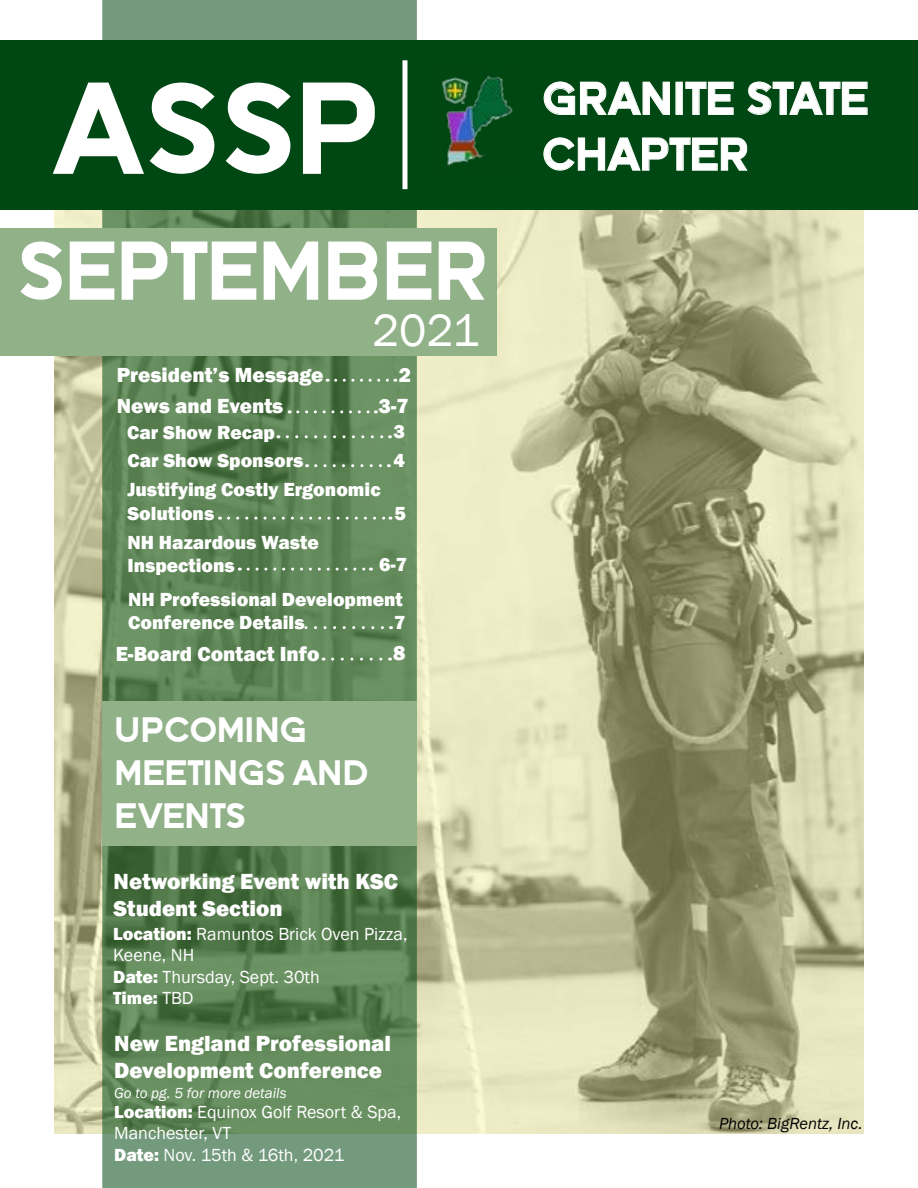
<style>
.page{position:relative;width:918px;height:1188px;background:#fff}
.page>*{position:absolute;margin:0;border:0;box-sizing:border-box;transform-origin:0 0}
.t1{font:131.55px "Dance";color:#fff}
.t2{font:83.85px "Dance";letter-spacing:-.05em;color:#fff}
.t3{font:46.5px "Dance";letter-spacing:-.035em;color:#fff}
.t4{font:46.5px "Franklin Gothic";color:#fff}
.t5{font:36px/43.2px "Dance";letter-spacing:-.03em;color:#fff}
.t6{font:800 22.5px/27px "Franklin Gothic";color:#fff}
.t7{font:800 21px "Franklin Gothic";color:#fff}
.t8{font:800 19.5px/23.4px "Franklin Gothic";color:#fff}
.t9{font:18px/21.6px "Franklin Gothic";color:#fff}
.t10{font:italic 16.5px "Franklin Gothic";color:#000}
.t11{font:italic 15px "Franklin Gothic";color:#fff}
.s1{font-weight:800}
</style>
<div class="page">
<img style="left:54px;top:209px;width:810px;height:925px">
<svg style="left:102px;top:0;width:315px;height:1188px;background:#5f8659"></svg>
<div style="left:1px;top:228px;width:496px;height:127px;background:#91b189"></div>
<svg style="left:336px;top:379px;width:60px;height:3px"></svg>
<svg style="left:298px;top:410px;width:78px;height:3px"></svg>
<svg style="left:287px;top:435px;width:103px;height:3px"></svg>
<svg style="left:248px;top:568px;width:123px;height:3px"></svg>
<svg style="left:306px;top:626px;width:86px;height:3px"></svg>
<svg style="left:333px;top:658px;width:58px;height:3px"></svg>
<div style="left:0;top:40px;width:918px;height:169px;background:#004813"></div>
<svg style="left:543px;top:81px;width:127px;height:34px"></svg>
<svg style="left:685px;top:81px;width:49px;height:34px"></svg>
<svg style="left:747px;top:81px;width:121px;height:34px"></svg>
<svg style="left:543px;top:137px;width:204px;height:34px"></svg>
<img style="left:441px;top:75px;width:72px;height:91px">
<div style="left:402px;top:60px;width:5px;height:129px;background:#fff"></div>
<div style="left:102px;top:701px;width:314px;height:145px;background:#91b189"></div>
<svg style="left:316px;top:464px;width:73px;height:3px"></svg>
<svg style="left:228px;top:517px;width:163px;height:3px"></svg>
<h1 class="t1" style="left:52px;top:82px;width:333px">ASSP</h1>
<h2 class="t2" style="left:16px;top:241px;width:474px">SEPTEMBER</h2>
<h3 class="t4" style="left:372px;top:301px;width:109px">2021</h3>
<p class="t7" style="left:117px;top:362px;width:208px">President’s Message</p>
<p class="t7" style="left:399px;top:362px;width:14px">2</p>
<p class="t7" style="left:117px;top:393px;width:168px">News and Events</p>
<p class="t7" style="left:379px;top:393px;width:32px">3-7</p>
<p class="t8" style="left:127px;top:421px;width:149px">Car Show Recap</p>
<p class="t8" style="left:393px;top:420px;width:13px">3</p>
<p class="t8" style="left:127px;top:449px;width:178px">Car Show Sponsors</p>
<p class="t8" style="left:393px;top:449px;width:13px">4</p>
<p class="t8" style="left:127px;top:478px;width:255px">Justifying Costly Ergonomic<br>Solutions</p>
<p class="t8" style="left:395px;top:501px;width:13px">5</p>
<p class="t8" style="left:127px;top:530px;width:193px">NH Hazardous Waste<br>Inspections</p>
<p class="t8" style="left:128px;top:547px;width:281px;line-height:34.7px;text-align:right">6-7<br>NH Professional Development</p>
<p class="t8" style="left:128px;top:611px;width:178px">Conference Details</p>
<p class="t8" style="left:394px;top:611px;width:13px">7</p>
<p class="t7" style="left:116px;top:640px;width:205px">E-Board Contact Info</p>
<p class="t7" style="left:393px;top:639px;width:14px">8</p>
<h3 class="t5" style="left:114px;top:709px;width:256px">UPCOMING<br>MEETINGS AND<br>EVENTS</h3>
<p class="t6" style="left:114px;top:868px;width:286px">Networking Event with KSC<br>Student Section</p>
<p class="t9" style="left:113px;top:923px;width:296px"><span class="s1">Location:</span> Ramuntos Brick Oven Pizza,<br>Keene, NH<br><span class="s1">Date:</span> Thursday, Sept. 30th<br><span class="s1">Time:</span> TBD</p>
<p class="t6" style="left:114px;top:1030px;width:278px">New England Professional<br>Development Conference</p>
<p class="t9" style="left:114px;top:1101px;width:289px"><span class="s1">Location:</span> Equinox Golf Resort &amp; Spa,<br>Manchester, VT<br><span class="s1">Date:</span> Nov. 15th &amp; 16th, 2021</p>
<p class="t11" style="left:114px;top:1084px;width:174px">Go to pg. 5 for more details</p>
<h3 class="t3" style="left:542px;top:82px;width:330px">GRANITE STATE</h3>
<h3 class="t3" style="left:542px;top:138px;width:208px">CHAPTER</h3>
<p class="t10" style="left:719px;top:1113px;width:145px">Photo: BigRentz, Inc.</p>
</div>
